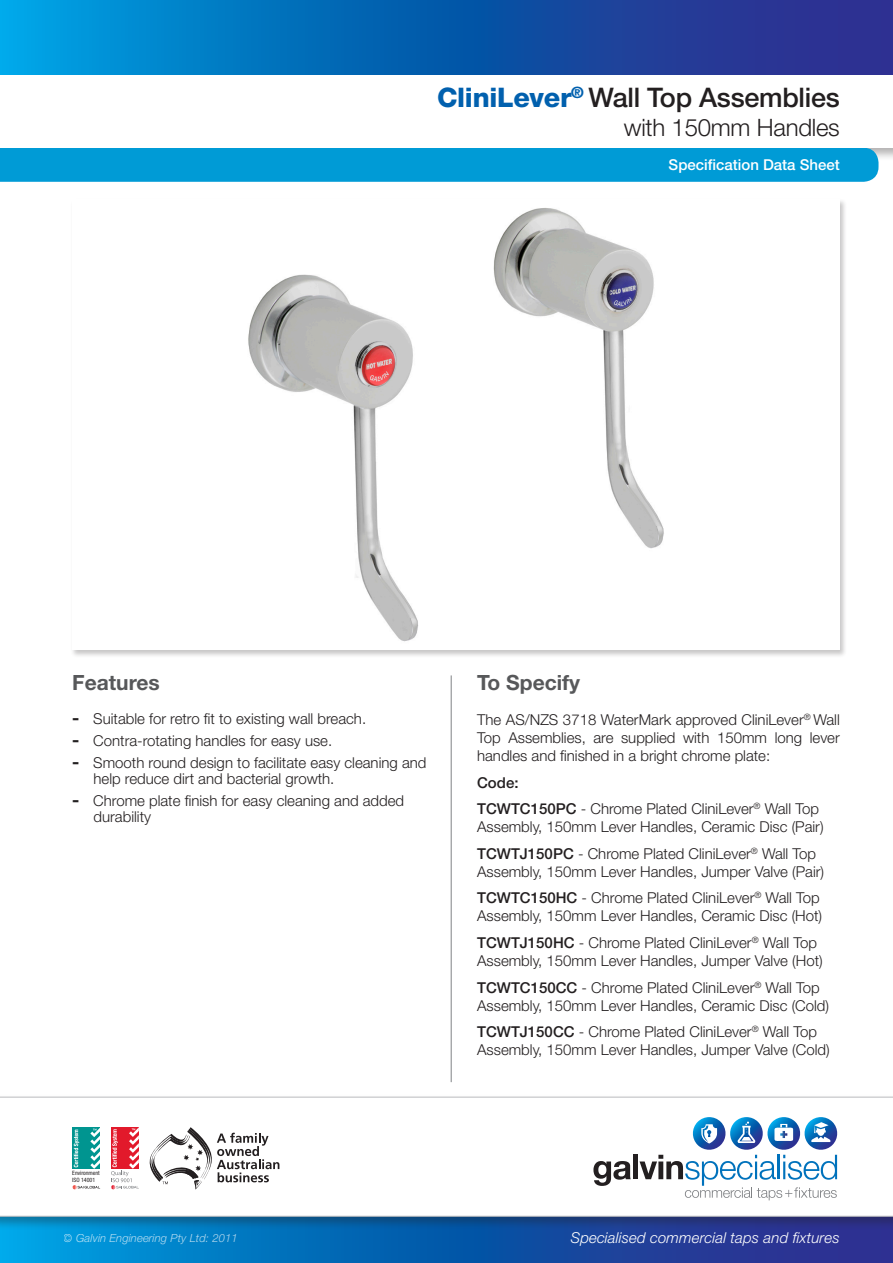
<style>
.page{position:relative;width:893px;height:1263px;background:#fff}
.page>*{position:absolute;margin:0;border:0;box-sizing:border-box;transform-origin:0 0}
.Main_Copy_-_No_Bulle{font:500 27px "Helvetica Neue LT Std";letter-spacing:-.01em;color:#231f20}
.Main_Copy_-_No_Bulle-2{font:300 24px "Helvetica Neue LT Std";letter-spacing:-.01em;color:#231f20}
.Sideways_Headers{font:700 21px "Helvetica Neue LT Std";color:#57585a}
.Main_Copy_-_No_Bulle-3{font:300 15px/18px "Helvetica Neue LT Std";color:#231f20}
.t1{font:italic 300 15px "Helvetica Neue LT Std";letter-spacing:.01em;color:#fff}
.t2{font:500 15px "Helvetica Neue LT Std";color:#fff}
.Main_Copy_-_No_Bulle-4{font:500 15px "Helvetica Neue LT Std";color:#231f20}
.t3{font:italic 300 11.25px "Helvetica Neue LT Std";letter-spacing:.01em;color:#fff}
.t4{font:condensed 5.85px/7.1px "Helvetica Neue";color:#231f20}
.s1{font-weight:800;color:#0160ae}
.s2{font-family:"Verdana";font-weight:700}
.s3{font-weight:500}
</style>
<div class="page">
<svg style="left:0;top:1231px;width:893px;height:32px;background:#0f5eaf"></svg>
<div style="left:0;top:1095px;width:893px;height:136px;background:#231f20;opacity:.35"></div>
<svg style="left:0;top:1097px;width:893px;height:119px"></svg>
<svg style="left:0;top:0;width:893px;height:75px;background:#0f5eaf"></svg>
<div style="left:0;top:148px;width:878px;height:34px;background:#009bd6"></div>
<svg style="left:593px;top:1161px;width:38px;height:25px"></svg>
<div style="left:633px;top:1155px;width:5px;height:24px;background:#231f20"></div>
<svg style="left:640px;top:1117px;width:199px;height:83px"></svg>
<hr style="left:451px;top:675px;width:1px;height:407px;background:#808285">
<div style="left:72px;top:1127px;width:28px;height:42px;background:#009590"></div>
<svg style="left:74px;top:1129px;width:5px;height:38px"></svg>
<svg style="left:90px;top:1127px;width:10px;height:42px"></svg>
<svg style="left:73px;top:1185px;width:27px;height:4px"></svg>
<svg style="left:111px;top:1127px;width:28px;height:62px"></svg>
<svg style="left:150px;top:1127px;width:129px;height:62px"></svg>
<div style="left:71px;top:198px;width:777px;height:460px;background:#231f20;opacity:.25"></div>
<div style="left:72px;top:200px;width:768px;height:450px;background:#fff"></div>
<img style="left:248px;top:208px;width:416px;height:434px">
<p class="Main_Copy_-_No_Bulle" style="left:437px;top:82px;width:404px"><span class="s1">CliniLever</span><sup>®</sup> Wall Top Assemblies</p>
<p class="Main_Copy_-_No_Bulle-2" style="left:624px;top:113px;width:217px">with 150mm Handles</p>
<p class="t2" style="left:669px;top:156px;width:173px">Specification Data Sheet</p>
<p class="Sideways_Headers" style="left:72px;top:670px;width:89px">Features</p>
<p class="Main_Copy_-_No_Bulle-3" style="left:72px;top:709px;width:295px"><span class="s2">-</span> Suitable for retro fit to existing wall breach.</p>
<p class="Main_Copy_-_No_Bulle-3" style="left:72px;top:731px;width:261px"><span class="s2">-</span> Contra-rotating handles for easy use.</p>
<p class="Main_Copy_-_No_Bulle-3" style="left:94px;top:754px;width:334px;line-height:16.5px;text-indent:-21px"><span class="s2">-</span> Smooth round design to facilitate easy cleaning and help reduce dirt and bacterial growth.</p>
<p class="Main_Copy_-_No_Bulle-3" style="left:94px;top:792px;width:312px;line-height:16.5px;text-indent:-21px"><span class="s2">-</span> Chrome plate finish for easy cleaning and added durability</p>
<p class="t4" style="left:72px;top:1169px;width:29px">Environment<br>ISO 14001</p>
<p class="Sideways_Headers" style="left:477px;top:670px;width:105px">To Specify</p>
<p class="Main_Copy_-_No_Bulle-3" style="left:477px;top:711px;width:364px;text-align:justify">The AS/NZS 3718 WaterMark approved CliniLever<sup>®</sup> Wall Top Assemblies, are supplied with 150mm long lever handles and finished in a bright chrome plate:</p>
<p class="Main_Copy_-_No_Bulle-4" style="left:477px;top:774px;width:43px">Code:</p>
<p class="Main_Copy_-_No_Bulle-3" style="left:477px;top:800px;width:348px"><span class="s3">TCWTC150PC</span> - Chrome Plated CliniLever<sup>®</sup> Wall Top<br>Assembly, 150mm Lever Handles, Ceramic Disc (Pair)</p>
<p class="Main_Copy_-_No_Bulle-3" style="left:477px;top:844px;width:349px"><span class="s3">TCWTJ150PC</span> - Chrome Plated CliniLever<sup>®</sup> Wall Top<br>Assembly, 150mm Lever Handles, Jumper Valve (Pair)</p>
<p class="Main_Copy_-_No_Bulle-3" style="left:477px;top:889px;width:347px"><span class="s3">TCWTC150HC</span> - Chrome Plated CliniLever<sup>®</sup> Wall Top<br>Assembly, 150mm Lever Handles, Ceramic Disc (Hot)</p>
<p class="Main_Copy_-_No_Bulle-3" style="left:477px;top:933px;width:347px"><span class="s3">TCWTJ150HC</span> - Chrome Plated CliniLever<sup>®</sup> Wall Top<br>Assembly, 150mm Lever Handles, Jumper Valve (Hot)</p>
<p class="Main_Copy_-_No_Bulle-3" style="left:477px;top:978px;width:354px"><span class="s3">TCWTC150CC</span> - Chrome Plated CliniLever<sup>®</sup> Wall Top<br>Assembly, 150mm Lever Handles, Ceramic Disc (Cold)</p>
<p class="Main_Copy_-_No_Bulle-3" style="left:477px;top:1022px;width:354px"><span class="s3">TCWTJ150CC</span> - Chrome Plated CliniLever<sup>®</sup> Wall Top<br>Assembly, 150mm Lever Handles, Jumper Valve (Cold)</p>
<p class="t3" style="left:64px;top:1231px;width:176px">© Galvin Engineering Pty Ltd: 2011</p>
<p class="t1" style="left:571px;top:1229px;width:270px">Specialised commercial taps and fixtures</p>
</div>
